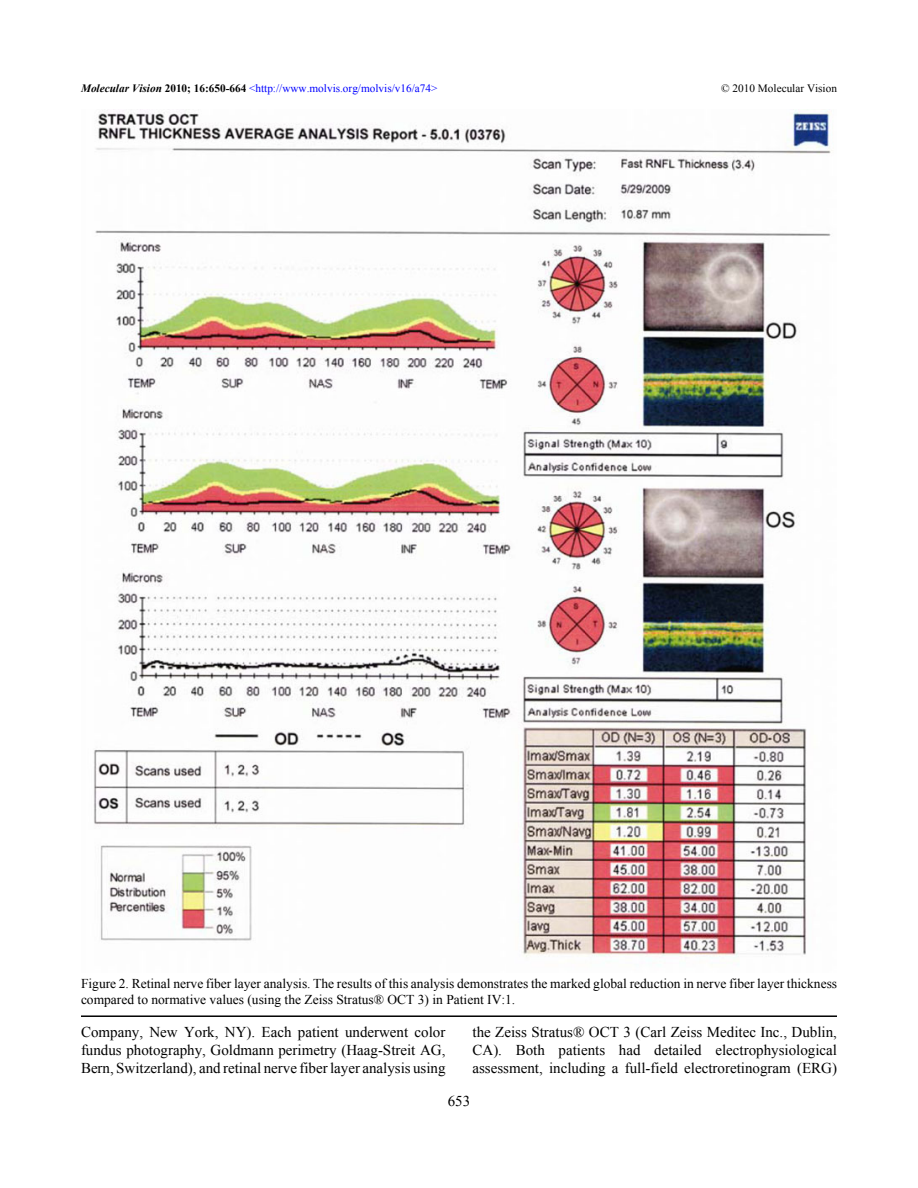
<style>
.page{position:relative;width:918px;height:1188px;background:#fff}
.page>*{position:absolute;margin:0;border:0;box-sizing:border-box;transform-origin:0 0}
.t1{font:15px/18px "Times New Roman";color:#000;text-align:justify}
.t2{font:13.5px/16.2px "Times New Roman";color:#000}
.t3{font:11.25px "Times New Roman";color:#00f}
.t4{font:11.25px "Times New Roman";color:#000}
.s1{font-weight:700;font-style:italic;color:#000}
.s2{font-weight:700;color:#000}
</style>
<div class="page">
<img style="left:94px;top:109px;width:738px;height:849px">
<hr style="left:81px;top:1015px;width:756px;height:2px;background:#000">
<p class="t3" style="left:81px;top:82px;width:358px"><span class="s1">Molecular Vision</span> <span class="s2">2010; 16:650-664</span> &lt;http://www.molvis.org/molvis/v16/a74&gt;</p>
<p class="t4" style="left:721px;top:82px;width:117px">© 2010 Molecular Vision</p>
<p class="t2" style="left:81px;top:976px;width:758px">Figure 2. Retinal nerve fiber layer analysis. The results of this analysis demonstrates the marked global reduction in nerve fiber layer thickness compared to normative values (using the Zeiss Stratus® OCT 3) in Patient IV:1.</p>
<p class="t1" style="left:81px;top:1023px;width:366px">Company, New York, NY). Each patient underwent color fundus photography, Goldmann perimetry (Haag-Streit AG, Bern, Switzerland), and retinal nerve fiber layer analysis using</p>
<p class="t1" style="left:472px;top:1023px;width:366px">the Zeiss Stratus® OCT 3 (Carl Zeiss Meditec Inc., Dublin, CA). Both patients had detailed electrophysiological assessment, including a full-field electroretinogram (ERG)</p>
<p class="t1" style="left:448px;top:1092px;width:24px">653</p>
</div>
